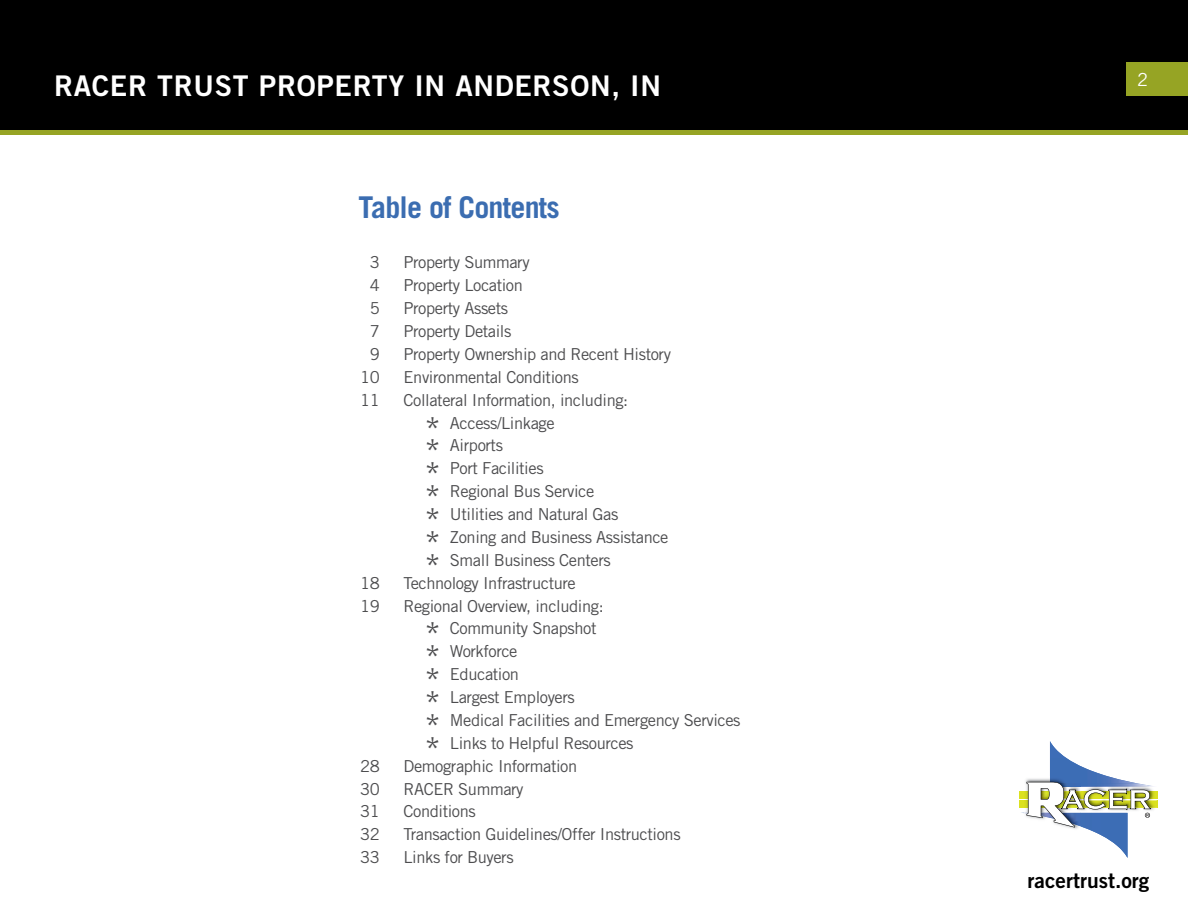
<style>
.page{position:relative;width:1188px;height:918px;background:#fff}
.page>*{position:absolute;margin:0;border:0;box-sizing:border-box;transform-origin:0 0}
.t1{font:700 30px "Trade Gothic LT Std";letter-spacing:-.025em;color:#3b6db1}
.t2{font:28.5px "Trade Gothic LT Std Bd 2";letter-spacing:.025em;color:#fff}
.t3{font:21px "Trade Gothic LT Std Bd 2";color:#000}
.t4{font:18px "Trade Gothic LT Std";color:#fff}
.t5{font:16.5px/23px "Trade Gothic LT Std";letter-spacing:-.025em;color:#4d4d4f}
.s1{font-size:33px}
</style>
<div class="page">
<div style="left:1px;top:1px;width:1186px;height:131px;background:#000"></div>
<div style="left:0;top:0;width:1188px;height:133px;border:2px solid #000"></div>
<div style="left:1126px;top:62px;width:62px;height:34px;background:#96a424"></div>
<div style="left:0;top:130px;width:1188px;height:5px;background:#96a424"></div>
<div style="left:1019px;top:791px;width:139px;height:7px;background:#dbe120"></div>
<div style="left:1019px;top:801px;width:139px;height:7px;background:#dbe120"></div>
<svg style="left:1021px;top:741px;width:137px;height:117px"></svg>
<h2 class="t2" style="left:54px;top:68px;width:609px">RACER TRUST PROPERTY IN ANDERSON, IN</h2>
<h1 class="t1" style="left:358px;top:189px;width:203px">Table of Contents</h1>
<p class="t5" style="left:370px;top:251px;width:12px">3</p>
<p class="t5" style="left:404px;top:251px;width:128px">Property Summary</p>
<p class="t5" style="left:370px;top:274px;width:12px">4</p>
<p class="t5" style="left:404px;top:274px;width:121px">Property Location</p>
<p class="t5" style="left:370px;top:297px;width:12px">5</p>
<p class="t5" style="left:404px;top:297px;width:106px">Property Assets</p>
<p class="t5" style="left:370px;top:319px;width:12px">7</p>
<p class="t5" style="left:404px;top:319px;width:109px">Property Details</p>
<p class="t5" style="left:370px;top:342px;width:12px">9</p>
<p class="t5" style="left:404px;top:342px;width:269px">Property Ownership and Recent History</p>
<p class="t5" style="left:360px;top:365px;width:21px">10</p>
<p class="t5" style="left:404px;top:365px;width:177px">Environmental Conditions</p>
<p class="t5" style="left:360px;top:388px;width:21px">11</p>
<p class="t5" style="left:424px;top:388px;width:246px;text-indent:-21px">Collateral Information, including:<br><span class="s1">*</span> Access/Linkage<br><span class="s1">*</span> Airports<br><span class="s1">*</span> Port Facilities<br><span class="s1">*</span> Regional Bus Service<br><span class="s1">*</span> Utilities and Natural Gas<br><span class="s1">*</span> Zoning and Business Assistance <span class="s1">*</span> Small Business Centers</p>
<p class="t5" style="left:360px;top:571px;width:21px">18</p>
<p class="t5" style="left:403px;top:571px;width:174px">Technology Infrastructure</p>
<p class="t5" style="left:360px;top:594px;width:21px">19</p>
<p class="t5" style="left:424px;top:594px;width:318px;text-indent:-21px">Regional Overview, including:<br><span class="s1">*</span> Community Snapshot<br><span class="s1">*</span> Workforce<br><span class="s1">*</span> Education<br><span class="s1">*</span> Largest Employers<br><span class="s1">*</span> Medical Facilities and Emergency Services <span class="s1">*</span> Links to Helpful Resources</p>
<p class="t5" style="left:360px;top:754px;width:21px">28</p>
<p class="t5" style="left:403px;top:754px;width:175px">Demographic Information</p>
<p class="t5" style="left:360px;top:777px;width:21px">30</p>
<p class="t5" style="left:403px;top:777px;width:122px">RACER Summary</p>
<p class="t5" style="left:360px;top:800px;width:21px">31</p>
<p class="t5" style="left:403px;top:800px;width:74px">Conditions</p>
<p class="t5" style="left:360px;top:823px;width:21px">32</p>
<p class="t5" style="left:404px;top:823px;width:279px">Transaction Guidelines/Offer Instructions</p>
<p class="t5" style="left:360px;top:846px;width:21px">33</p>
<p class="t5" style="left:404px;top:846px;width:112px">Links for Buyers</p>
<p class="t4" style="left:1137px;top:68px;width:12px">2</p>
<p class="t3" style="left:1028px;top:867px;width:123px">racertrust.org</p>
</div>
